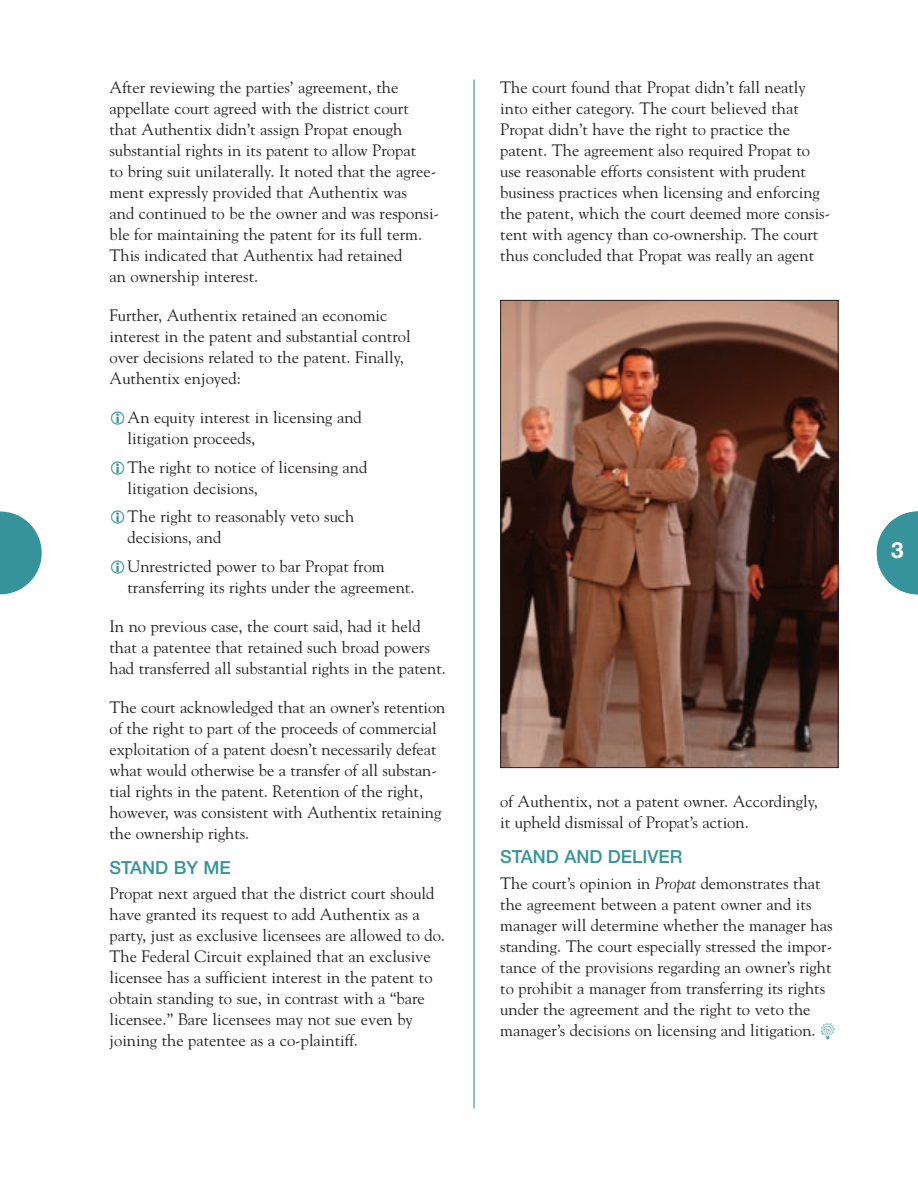
<style>
.page{position:relative;width:918px;height:1188px;background:#fff}
.page>*{position:absolute;margin:0;border:0;box-sizing:border-box;transform-origin:0 0}
.t1{font:700 22.5px "Helvetica Neue LT Std";color:#fff}
.t2{font:500 18px "Helvetica Neue LT Std";color:#37939b}
.t3{font:16.5px/21px "Goudy Std";color:#231f20}
.s1{font-style:italic}
.s2{font-family:"Df Organics Two Plain";color:#37939b}
</style>
<div class="page">
<svg style="left:877px;top:512px;width:41px;height:82px"></svg>
<hr style="left:474px;top:80px;width:1px;height:1028px;background:#3073ba">
<svg style="left:0;top:512px;width:42px;height:82px"></svg>
<img style="left:502px;top:302px;width:334px;height:464px">
<div style="left:500px;top:300px;width:338px;height:468px;border:1px solid #231f20"></div>
<p class="t3" style="left:110px;top:77px;width:331px">After reviewing the parties’ agreement, the appellate court agreed with the district court that Authentix didn’t assign Propat enough substantial rights in its patent to allow Propat<br>to bring suit unilaterally. It noted that the agree&shy;ment expressly provided that Authentix was<br>and continued to be the owner and was responsi&shy;ble for maintaining the patent for its full term.<br>This indicated that Authentix had retained<br>an ownership interest.</p>
<p class="t3" style="left:110px;top:305px;width:303px">Further, Authentix retained an economic interest in the patent and substantial control over decisions related to the patent. Finally, Authentix enjoyed:</p>
<p class="t3" style="left:128px;top:407px;width:236px">An equity interest in licensing and litigation proceeds,</p>
<p class="t3" style="left:128px;top:457px;width:241px">The right to notice of licensing and litigation decisions,</p>
<p class="t3" style="left:128px;top:506px;width:228px">The right to reasonably veto such decisions, and</p>
<p class="t3" style="left:128px;top:556px;width:289px">Unrestricted power to bar Propat from transferring its rights under the agreement.</p>
<p class="t3" style="left:109px;top:616px;width:338px">In no previous case, the court said, had it held that a patentee that retained such broad powers had transferred all substantial rights in the patent.</p>
<p class="t3" style="left:109px;top:697px;width:337px">The court acknowledged that an owner’s retention of the right to part of the proceeds of commercial exploitation of a patent doesn’t necessarily defeat what would otherwise be a transfer of all substan&shy;tial rights in the patent. Retention of the right, however, was consistent with Authentix retaining the ownership rights.</p>
<p class="t2" style="left:110px;top:861px;width:123px">STAND BY ME</p>
<p class="t3" style="left:110px;top:883px;width:337px">Propat next argued that the district court should have granted its request to add Authentix as a party, just as exclusive licensees are allowed to do.<br>The Federal Circuit explained that an exclusive licensee has a sufficient interest in the patent to obtain standing to sue, in contrast with a “bare licensee.” Bare licensees may not sue even by joining the patentee as a co-plaintiff.</p>
<p class="t3" style="left:500px;top:77px;width:332px">The court found that Propat didn’t fall neatly into either category. The court believed that Propat didn’t have the right to practice the patent. The agreement also required Propat to use reasonable efforts consistent with prudent business practices when licensing and enforcing the patent, which the court deemed more consis&shy;tent with agency than co-ownership. The court thus concluded that Propat was really an agent</p>
<p class="t3" style="left:500px;top:791px;width:319px">of Authentix, not a patent owner. Accordingly, it upheld dismissal of Propat’s action.</p>
<p class="t2" style="left:500px;top:850px;width:184px">STAND AND DELIVER</p>
<p class="t3" style="left:500px;top:873px;width:337px">The court’s opinion in <span class="s1">Propat</span> demonstrates that the agreement between a patent owner and its manager will determine whether the manager has standing. The court especially stressed the impor&shy;tance of the provisions regarding an owner’s right to prohibit a manager from transferring its rights under the agreement and the right to veto the manager’s decisions on licensing and litigation. <span class="s2">T</span></p>
<h1 class="t1" style="left:891px;top:542px;width:14px">3</h1>
</div>
